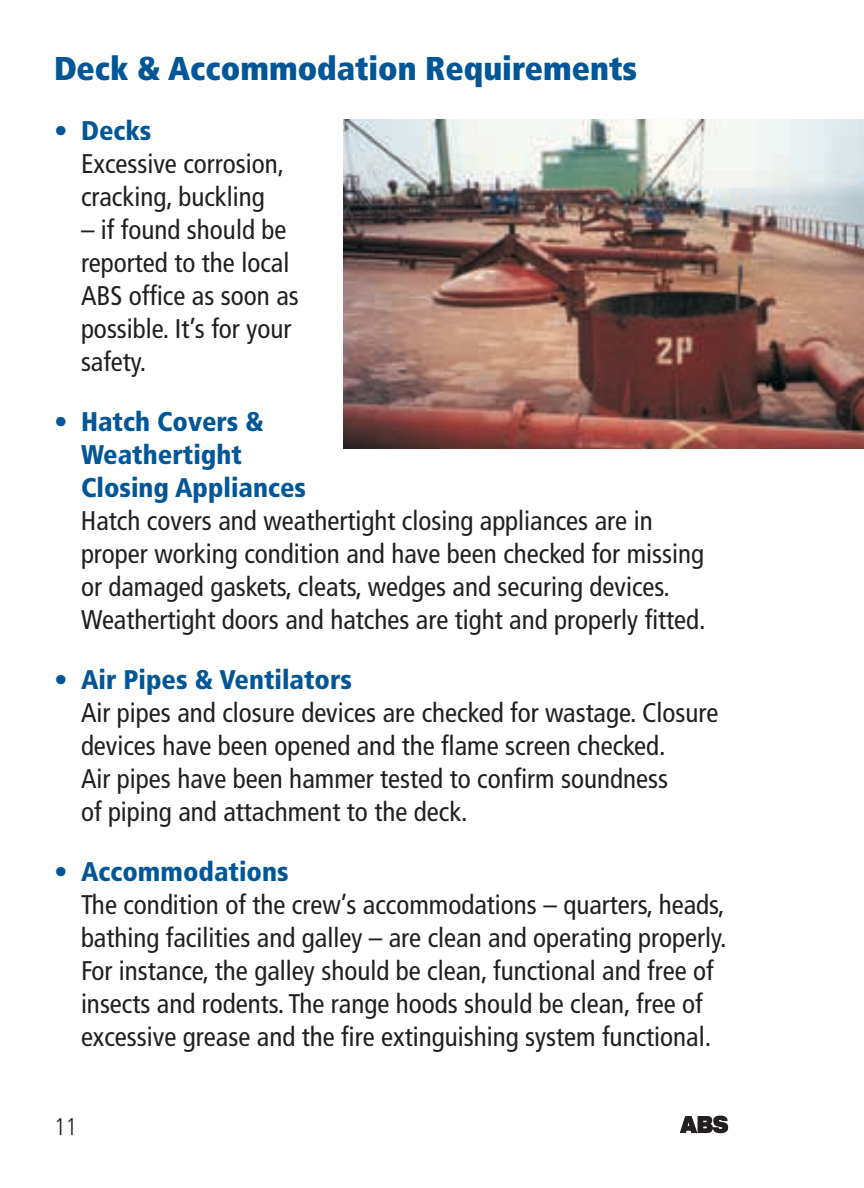
<style>
.page{position:relative;width:864px;height:1188px;background:#fff}
.page>*{position:absolute;margin:0;border:0;box-sizing:border-box;transform-origin:0 0}
.t1{font:900 condensed 33px "Frutiger";color:#005697}
.t2{font:condensed 27px/33px "Frutiger";color:#231f20}
.t3{font:900 condensed 27px/33px "Frutiger";color:#005697}
.t4{font:300 condensed 24px "Frutiger";color:#231f20}
</style>
<div class="page">
<svg style="left:680px;top:1116px;width:49px;height:18px"></svg>
<img style="left:344px;top:119px;width:520px;height:330px">
<p class="t1" style="left:54px;top:49px;width:585px">Deck &amp; Accommodation Requirements</p>
<p class="t3" style="left:54px;top:114px;width:99px">• Decks</p>
<p class="t2" style="left:81px;top:148px;width:205px">Excessive corrosion, cracking, buckling</p>
<p class="t2" style="left:81px;top:213px;width:219px">– if found should be reported to the local<br>ABS office as soon as possible. It’s for your safety.</p>
<p class="t3" style="left:81px;top:405px;width:227px;text-indent:-27px">• Hatch Covers &amp;<br>Weathertight<br>Closing Appliances</p>
<p class="t2" style="left:81px;top:504px;width:626px">Hatch covers and weathertight closing appliances are in proper working condition and have been checked for missing or damaged gaskets, cleats, wedges and securing devices.<br>Weathertight doors and hatches are tight and properly fitted.</p>
<p class="t3" style="left:54px;top:663px;width:299px">• Air Pipes &amp; Ventilators</p>
<p class="t2" style="left:81px;top:696px;width:639px">Air pipes and closure devices are checked for wastage. Closure devices have been opened and the flame screen checked.<br>Air pipes have been hammer tested to confirm soundness<br>of piping and attachment to the deck.</p>
<p class="t3" style="left:54px;top:855px;width:236px">• Accommodations</p>
<p class="t2" style="left:81px;top:888px;width:647px">The condition of the crew’s accommodations – quarters, heads, bathing facilities and galley – are clean and operating properly.<br>For instance, the galley should be clean, functional and free of insects and rodents. The range hoods should be clean, free of excessive grease and the fire extinguishing system functional.</p>
<p class="t4" style="left:54px;top:1113px;width:25px">11</p>
</div>
